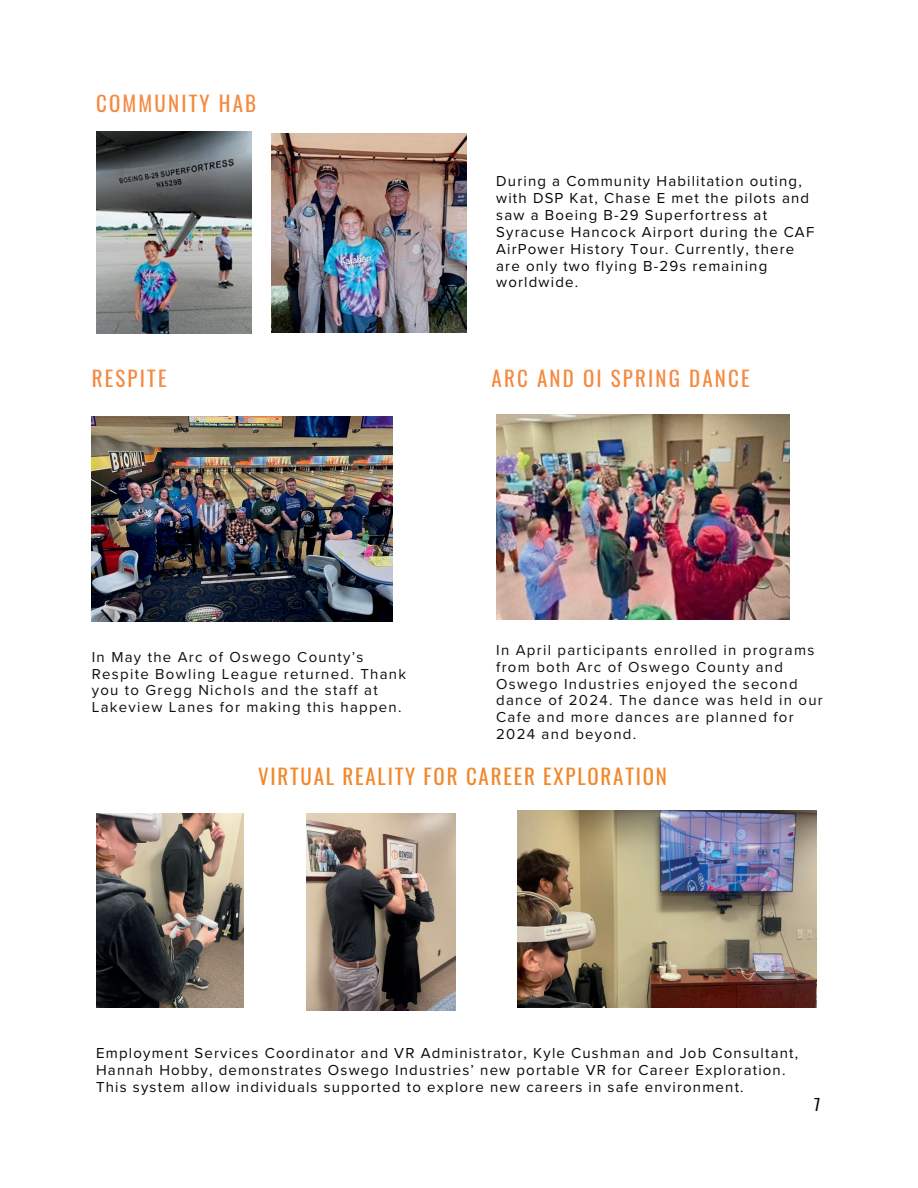
<style>
.page{position:relative;width:918px;height:1188px;background:#fff}
.page>*{position:absolute;margin:0;border:0;box-sizing:border-box;transform-origin:0 0}
.t1{font:21px "Oswald";letter-spacing:.105em;color:#f58a41}
.t2{font:21px "Oswald";letter-spacing:.085em;color:#f1882b}
.t3{font:15.75px "Oswald";color:#080704}
.t4{font:15px/16.8px ".F0 x 28 ea 640";letter-spacing:.08em;color:#080704}
.t5{font:15px/16.8px ".F0 x 28 ea 640";letter-spacing:.085em;color:#0e0f0c}
</style>
<div class="page">
<img style="left:496px;top:415px;width:294px;height:204px">
<img style="left:92px;top:417px;width:300px;height:204px">
<img style="left:307px;top:814px;width:148px;height:196px">
<img style="left:96px;top:814px;width:147px;height:193px">
<img style="left:518px;top:810px;width:299px;height:197px">
<img style="left:96px;top:132px;width:155px;height:201px">
<img style="left:272px;top:133px;width:194px;height:199px">
<h1 class="t1" style="left:96px;top:85px;width:162px">COMMUNITY HAB</h1>
<p class="t4" style="left:496px;top:174px;width:320px">During a Community Habilitation outing, with DSP Kat, Chase E met the pilots and saw a Boeing B-29 Superfortress at Syracuse Hancock Airport during the CAF AirPower History Tour. Currently, there are only two flying B-29s remaining worldwide.</p>
<h1 class="t1" style="left:92px;top:360px;width:76px">RESPITE</h1>
<h1 class="t1" style="left:492px;top:360px;width:260px">ARC AND OI SPRING DANCE</h1>
<p class="t5" style="left:92px;top:649px;width:316px">In May the Arc of Oswego County’s Respite Bowling League returned. Thank you to Gregg Nichols and the staff at Lakeview Lanes for making this happen.</p>
<p class="t5" style="left:496px;top:642px;width:328px">In April participants enrolled in programs from both Arc of Oswego County and Oswego Industries enjoyed the second dance of 2024. The dance was held in our Cafe and more dances are planned for 2024 and beyond.</p>
<h1 class="t2" style="left:258px;top:758px;width:411px">VIRTUAL REALITY FOR CAREER EXPLORATION</h1>
<p class="t4" style="left:96px;top:1045px;width:704px">Employment Services Coordinator and VR Administrator, Kyle Cushman and Job Consultant,<br>Hannah Hobby, demonstrates Oswego Industries’ new portable VR for Career Exploration.<br>This system allow individuals supported to explore new careers in safe environment.</p>
<p class="t3" style="left:814px;top:1090px;width:8px">7</p>
</div>
